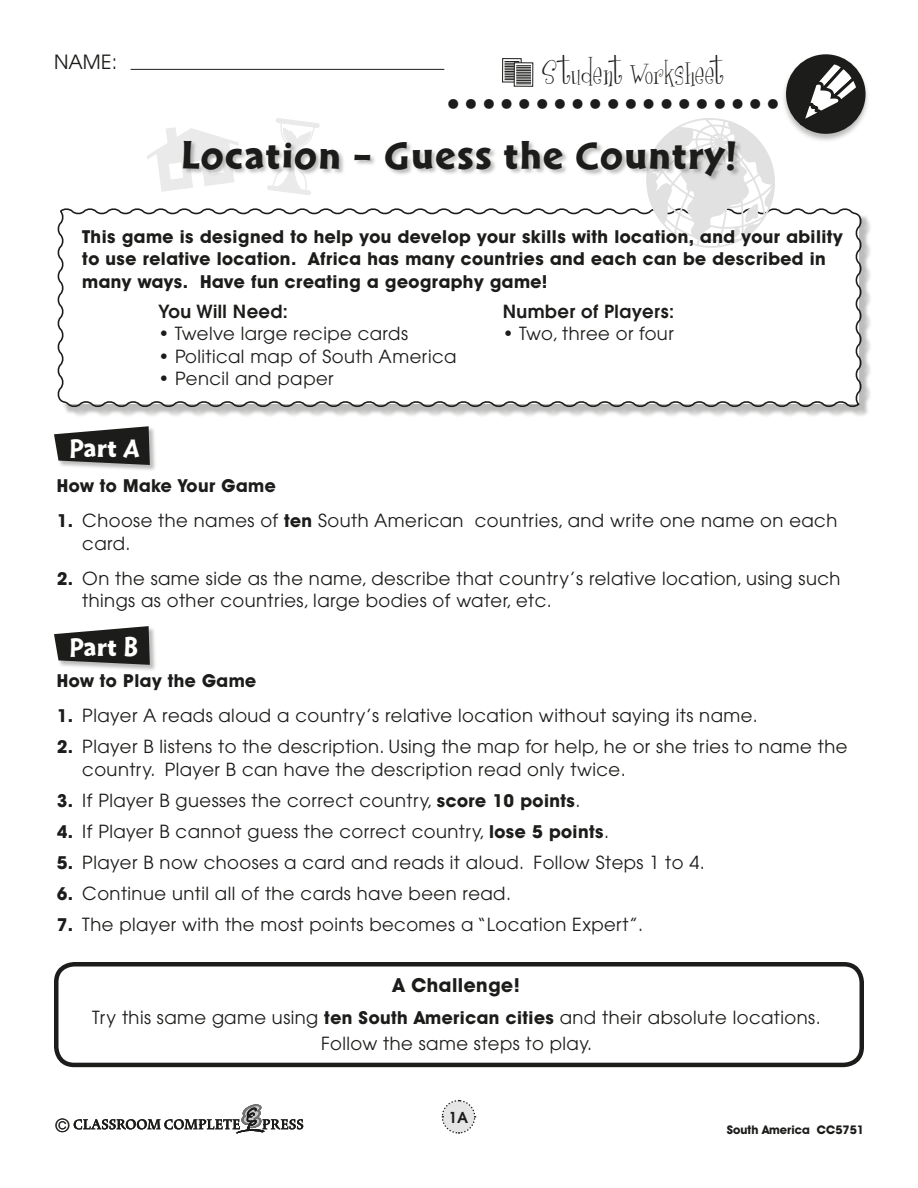
<style>
.page{position:relative;width:918px;height:1188px;background:#fff}
.page>*{position:absolute;margin:0;border:0;box-sizing:border-box;transform-origin:0 0}
.t1{font:700 42px "Futura";color:#1c1c1a}
.t2{font:40.5px "Cal Sans Heavy KB";letter-spacing:.04em;color:#1c1c1a}
.t3{font:31.5px "Girlsare Weird";letter-spacing:.01em;color:#1c1c1a}
.t4{font:26.1px "Cal Sans Heavy KB";letter-spacing:.02em;color:#fff}
.Bold_Question_Style{font:700 19.5px "Avant Garde IT Cby BT";letter-spacing:.025em;color:#1c1c1a}
.t5{font:19.5px "Avant Garde";color:#1c1c1a}
.Bold_Question_Style-2{font:18px/22.5px "Avant Garde";letter-spacing:.025em;color:#1c1c1a}
.Bold_Question_Style-3{font:700 18px/22.5px "Avant Garde IT Cby BT";letter-spacing:.025em;color:#1c1c1a}
.Bold_Question_Style-4{font:600 18px "Avant Garde";letter-spacing:.025em;color:#1c1c1a}
.t6{font:600 15px "Avant Garde";color:#1c1c1a}
.t7{font:700 12px "Avant Garde IT Cby BT";color:#1c1c1a}
.s1{font-family:"Avant Garde IT Cby BT";font-weight:700}
</style>
<div class="page">
<svg style="left:441px;top:1099px;width:35px;height:35px"></svg>
<svg style="left:74px;top:1104px;width:229px;height:29px"></svg>
<hr style="left:131px;top:69px;width:313px;height:1px;background:#1c1c1a">
<div style="left:780px;top:53px;width:91px;height:91px;background:#1c1c1a;opacity:.3"></div>
<div style="left:786px;top:54px;width:80px;height:80px;background:#1c1c1a;border-radius:50%"></div>
<svg style="left:799px;top:55px;width:67px;height:71px"></svg>
<div style="left:502px;top:58px;width:20px;height:24px;border:1px solid #1c1c1a"></div>
<div style="left:514px;top:62px;width:19px;height:25px;border:1px solid #1c1c1a"></div>
<svg style="left:504px;top:61px;width:27px;height:24px"></svg>
<div style="left:60px;top:211px;width:812px;height:207px;background:#1c1c1a;opacity:.3"></div>
<svg style="left:57px;top:208px;width:807px;height:201px"></svg>
<svg style="left:637px;top:108px;width:148px;height:148px"></svg>
<svg style="left:268px;top:118px;width:51px;height:77px"></svg>
<svg style="left:147px;top:127px;width:82px;height:65px"></svg>
<div style="left:183px;top:140px;width:560px;height:43px;background:#1c1c1a;opacity:.3"></div>
<div style="left:54px;top:425px;width:103px;height:47px;background:#1c1c1a;opacity:.3"></div>
<svg style="left:54px;top:426px;width:96px;height:39px;background:#434342"></svg>
<div style="left:54px;top:625px;width:103px;height:47px;background:#1c1c1a;opacity:.3"></div>
<svg style="left:54px;top:626px;width:96px;height:39px;background:#434341"></svg>
<div style="left:54px;top:962px;width:810px;height:105px;border:4px solid #1c1c1a;border-radius:18px"></div>
<p class="t5" style="left:54px;top:51px;width:65px">NAME:</p>
<p class="t3" style="left:542px;top:55px;width:184px">Student Worksheet</p>
<p class="t1" style="left:446px;top:64px;width:336px">...................</p>
<p class="t2" style="left:182px;top:132px;width:556px">Location – Guess the Country!</p>
<p class="Bold_Question_Style-3" style="left:82px;top:225px;width:762px">This game is designed to help you develop your skills with location, and your ability to use relative location. Africa has many countries and each can be described in many ways. Have fun creating a geography game!</p>
<p class="Bold_Question_Style-4" style="left:158px;top:299px;width:131px">You Will Need:</p>
<p class="Bold_Question_Style-2" style="left:158px;top:322px;width:251px">• Twelve large recipe cards</p>
<p class="Bold_Question_Style-2" style="left:158px;top:345px;width:300px">• Political map of South America</p>
<p class="Bold_Question_Style-2" style="left:158px;top:367px;width:177px">• Pencil and paper</p>
<p class="t4" style="left:70px;top:433px;width:71px">Part A</p>
<p class="Bold_Question_Style-4" style="left:503px;top:299px;width:173px">Number of Players:</p>
<p class="Bold_Question_Style-2" style="left:503px;top:322px;width:172px">• Two, three or four</p>
<p class="Bold_Question_Style-3" style="left:57px;top:474px;width:220px">How to Make Your Game</p>
<p class="Bold_Question_Style-2" style="left:82px;top:509px;width:757px;text-indent:-26px"><span class="s1">1.</span> Choose the names of <span class="s1">ten</span> South American countries, and write one name on each card.</p>
<p class="Bold_Question_Style-2" style="left:82px;top:567px;width:760px;text-indent:-26px"><span class="s1">2.</span> On the same side as the name, describe that country’s relative location, using such things as other countries, large bodies of water, etc.</p>
<p class="t4" style="left:70px;top:633px;width:70px">Part B</p>
<p class="Bold_Question_Style-3" style="left:57px;top:669px;width:201px">How to Play the Game</p>
<p class="Bold_Question_Style-2" style="left:57px;top:705px;width:703px"><span class="s1">1.</span> Player A reads aloud a country’s relative location without saying its name.</p>
<p class="Bold_Question_Style-2" style="left:82px;top:736px;width:767px;text-indent:-26px"><span class="s1">2.</span> Player B listens to the description. Using the map for help, he or she tries to name the country. Player B can have the description read only twice.</p>
<p class="Bold_Question_Style-2" style="left:57px;top:789px;width:525px"><span class="s1">3.</span> If Player B guesses the correct country, <span class="s1">score 10 points</span>.</p>
<p class="Bold_Question_Style-2" style="left:57px;top:820px;width:554px"><span class="s1">4.</span> If Player B cannot guess the correct country, <span class="s1">lose 5 points</span>.</p>
<p class="Bold_Question_Style-2" style="left:57px;top:851px;width:650px"><span class="s1">5.</span> Player B now chooses a card and reads it aloud. Follow Steps 1 to 4.</p>
<p class="Bold_Question_Style-2" style="left:57px;top:882px;width:456px"><span class="s1">6.</span> Continue until all of the cards have been read.</p>
<p class="Bold_Question_Style-2" style="left:57px;top:913px;width:588px"><span class="s1">7.</span> The player with the most points becomes a “Location Expert”.</p>
<p class="Bold_Question_Style" style="left:393px;top:974px;width:128px">A Challenge!</p>
<p class="Bold_Question_Style-2" style="left:92px;top:1006px;width:730px">Try this same game using <span class="s1">ten South American cities</span> and their absolute locations.</p>
<p class="Bold_Question_Style-2" style="left:321px;top:1032px;width:273px">Follow the same steps to play.</p>
<p class="t6" style="left:449px;top:1107px;width:21px">1A</p>
<p class="Bold_Question_Style-2" style="left:56px;top:1114px;width:15px">©</p>
<p class="t7" style="left:727px;top:1122px;width:139px">South America CC5751</p>
</div>
